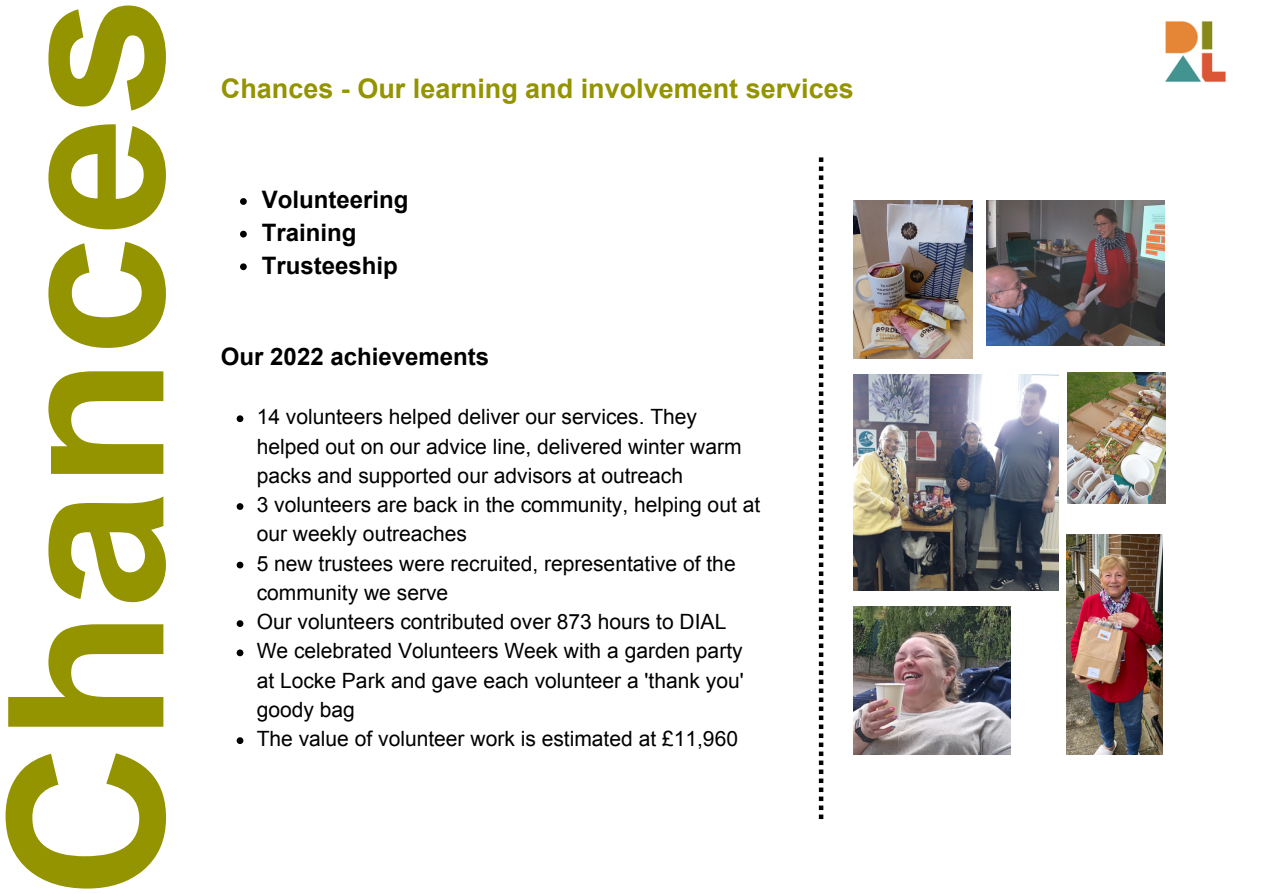
<style>
.page{position:relative;width:1263px;height:894px;background:#fff}
.page>*{position:absolute;margin:0;border:0;box-sizing:border-box;transform-origin:0 0}
.t1{font:216.75px "Arial GEO Bold";color:#949300}
.t2{font:700 27px "Arial";color:#949300}
.t3{font:700 24px/32.5px "Arial";color:#000}
.t4{font:21px/29.2px "Arial";color:#000}
</style>
<div class="page">
<img style="left:1165px;top:21px;width:61px;height:61px">
<svg style="left:819px;top:157px;width:4px;height:661px"></svg>
<img style="left:1066px;top:534px;width:96px;height:219px">
<img style="left:986px;top:200px;width:179px;height:145px">
<img style="left:854px;top:374px;width:204px;height:216px">
<img style="left:854px;top:606px;width:156px;height:148px">
<img style="left:854px;top:200px;width:119px;height:158px">
<svg style="left:240px;top:198px;width:7px;height:7px"></svg>
<svg style="left:240px;top:231px;width:7px;height:6px"></svg>
<svg style="left:240px;top:263px;width:7px;height:7px"></svg>
<svg style="left:237px;top:415px;width:6px;height:7px"></svg>
<svg style="left:237px;top:503px;width:6px;height:6px"></svg>
<svg style="left:237px;top:561px;width:6px;height:7px"></svg>
<svg style="left:237px;top:620px;width:6px;height:6px"></svg>
<svg style="left:237px;top:649px;width:6px;height:7px"></svg>
<svg style="left:237px;top:737px;width:6px;height:6px"></svg>
<img style="left:1067px;top:372px;width:98px;height:131px">
<h1 class="t1" style="left:-33px;top:898px;width:905px;rotate:-90deg">Chances</h1>
<p class="t2" style="left:221px;top:73px;width:634px">Chances - Our learning and involvement services</p>
<p class="t3" style="left:262px;top:183px;width:148px">Volunteering<br>Training<br>Trusteeship</p>
<p class="t3" style="left:221px;top:340px;width:270px">Our 2022 achievements</p>
<p class="t4" style="left:257px;top:402px;width:505px">14 volunteers helped deliver our services. They helped out on our advice line, delivered winter warm packs and supported our advisors at outreach<br>3 volunteers are back in the community, helping out at our weekly outreaches<br>5 new trustees were recruited, representative of the community we serve<br>Our volunteers contributed over 873 hours to DIAL We celebrated Volunteers Week with a garden party at Locke Park and gave each volunteer a 'thank you' goody bag<br>The value of volunteer work is estimated at £11,960</p>
</div>
